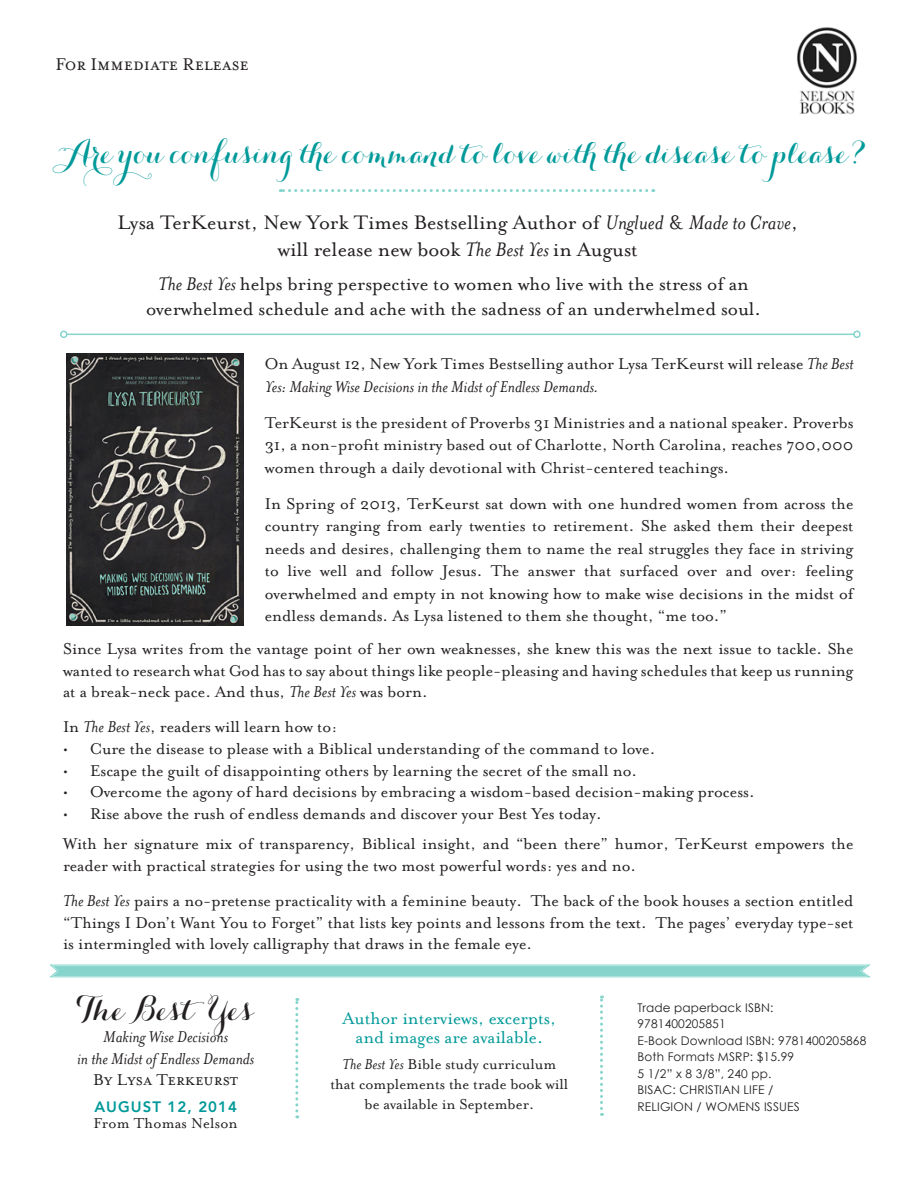
<style>
.page{position:relative;width:918px;height:1188px;background:#fff}
.page>*{position:absolute;margin:0;border:0;box-sizing:border-box;transform-origin:0 0}
.No_Spacing{font:900 32.85px "Carolyna Pro";color:#231f20}
.t1{font:900 31.5px "Carolyna Pro";color:#099}
.t2{font:22.5px/27px "Mrs Eaves Smart Lig Roman";color:#231f20;text-align:center}
.t3{font:21px "Mrs Eaves Smart Lig Roman";color:#231f20}
.t4{font:19.5px "Mrs Eaves Smart Lig Roman";color:#099}
.t5{font:19.5px "Mrs Eaves Small Caps";color:#231f20}
.t6{font:18px/22.5px "Mrs Eaves Smart Lig Roman";color:#231f20;text-align:justify}
.No_Spacing-2{font:italic 18px "Mrs Eaves Smart Lig";color:#231f20}
.No_Spacing-3{font:18px "Mrs Eaves Small Caps";color:#231f20}
.No_Spacing-4{font:16.5px/19.8px "Mrs Eaves Smart Lig Roman";color:#231f20;text-align:center}
.t7{font:800 15px "Avenir LT Std";letter-spacing:.07em;color:#099}
.t8{font:12px/16.5px "Century Gothic";letter-spacing:.01em;color:#231f20}
.s1{font-family:"Mrs Eaves Smart Lig";font-style:italic}
</style>
<div class="page">
<img style="left:797px;top:27px;width:60px;height:88px">
<svg style="left:280px;top:189px;width:367px;height:3px"></svg>
<img style="left:67px;top:353px;width:176px;height:272px">
<hr style="left:67px;top:334px;width:787px;height:1px;background:#85d5cc">
<div style="left:853px;top:331px;width:8px;height:7px;border:2px solid #85d5cc;border-radius:50%"></div>
<div style="left:60px;top:331px;width:8px;height:7px;border:2px solid #85d5cc;border-radius:50%"></div>
<svg style="left:295px;top:998px;width:3px;height:120px"></svg>
<svg style="left:600px;top:995px;width:3px;height:121px"></svg>
<svg style="left:49px;top:964px;width:822px;height:14px;background:#97dad3"></svg>
<p class="t5" style="left:56px;top:54px;width:195px">For Immediate Release</p>
<p class="t1" style="left:53px;top:134px;width:817px">Are you confusing the command to love with the disease to please?</p>
<p class="t2" style="left:117px;top:209px;width:682px">Lysa TerKeurst, New York Times Bestselling Author of <span class="s1">Unglued</span> &amp; <span class="s1">Made to Crave</span>, will release new book <span class="s1">The Best Yes</span> in August</p>
<p class="t3" style="left:158px;top:273px;width:592px"><span class="s1">The Best Yes</span> helps bring perspective to women who live with the stress of an</p>
<p class="t3" style="left:146px;top:298px;width:617px">overwhelmed schedule and ache with the sadness of an underwhelmed soul.</p>
<p class="t6" style="left:265px;top:353px;width:590px">On August 12, New York Times Bestselling author Lysa TerKeurst will release <span class="s1">The Best<br>Yes: Making Wise Decisions in the Midst of Endless Demands.</span></p>
<p class="t6" style="left:265px;top:411px;width:590px">TerKeurst is the president of Proverbs 31 Ministries and a national speaker. Proverbs 31, a non-profit ministry based out of Charlotte, North Carolina, reaches 700,000 women through a daily devotional with Christ-centered teachings.</p>
<p class="t6" style="left:265px;top:492px;width:590px">In Spring of 2013, TerKeurst sat down with one hundred women from across the country ranging from early twenties to retirement. She asked them their deepest needs and desires, challenging them to name the real struggles they face in striving to live well and follow Jesus. The answer that surfaced over and over: feeling overwhelmed and empty in not knowing how to make wise decisions in the midst of endless demands. As Lysa listened to them she thought, “me too.”</p>
<p class="t6" style="left:63px;top:638px;width:792px;line-height:21.6px">Since Lysa writes from the vantage point of her own weaknesses, she knew this was the next issue to tackle. She wanted to research what God has to say about things like people-pleasing and having schedules that keep us running at a break-neck pace. And thus, <span class="s1">The Best Yes</span> was born.</p>
<p class="t6" style="left:63px;top:716px;width:276px">In <span class="s1">The Best Yes</span>, readers will learn how to:</p>
<p class="t6" style="left:63px;top:738px;width:594px">• Cure the disease to please with a Biblical understanding of the command to love.</p>
<p class="t6" style="left:63px;top:759px;width:576px">• Escape the guilt of disappointing others by learning the secret of the small no.</p>
<p class="t6" style="left:63px;top:781px;width:693px">• Overcome the agony of hard decisions by embracing a wisdom-based decision-making process.</p>
<p class="t6" style="left:63px;top:803px;width:540px">• Rise above the rush of endless demands and discover your Best Yes today.</p>
<p class="t6" style="left:63px;top:834px;width:792px;line-height:21.6px">With her signature mix of transparency, Biblical insight, and “been there” humor, TerKeurst empowers the reader with practical strategies for using the two most powerful words: yes and no.</p>
<p class="t6" style="left:63px;top:890px;width:792px;line-height:21.6px"><span class="s1">The Best Yes</span> pairs a no-pretense practicality with a feminine beauty. The back of the book houses a section entitled “Things I Don’t Want You to Forget” that lists key points and lessons from the text. The pages’ everyday type-set is intermingled with lovely calligraphy that draws in the female eye.</p>
<p class="No_Spacing" style="left:77px;top:989px;width:179px">The Best Yes</p>
<p class="t8" style="left:638px;top:999px;width:138px">Trade paperback ISBN:<br>9781400205851</p>
<p class="t8" style="left:638px;top:1032px;width:230px">E-Book Download ISBN: 9781400205868</p>
<p class="t8" style="left:638px;top:1049px;width:158px">Both Formats MSRP: $15.99</p>
<p class="t8" style="left:638px;top:1065px;width:135px">5 1/2” x 8 3/8”, 240 pp.</p>
<p class="t8" style="left:638px;top:1082px;width:137px">BISAC: CHRISTIAN LIFE /</p>
<p class="t8" style="left:638px;top:1098px;width:164px">RELIGION / WOMENS ISSUES</p>
<p class="t4" style="left:343px;top:1008px;width:215px">Author interviews, excerpts,</p>
<p class="t4" style="left:356px;top:1027px;width:189px">and images are available.</p>
<p class="No_Spacing-4" style="left:330px;top:1055px;width:240px"><span class="s1">The Best Yes</span> Bible study curriculum that complements the trade book will be available in September.</p>
<p class="No_Spacing-2" style="left:103px;top:1027px;width:126px">Making Wise Decisions</p>
<p class="No_Spacing-2" style="left:77px;top:1049px;width:178px">in the Midst of Endless Demands</p>
<p class="No_Spacing-3" style="left:93px;top:1070px;width:147px">By Lysa Terkeurst</p>
<p class="t7" style="left:94px;top:1098px;width:144px">AUGUST 12, 2014</p>
<p class="No_Spacing-4" style="left:94px;top:1114px;width:146px">From Thomas Nelson</p>
</div>
